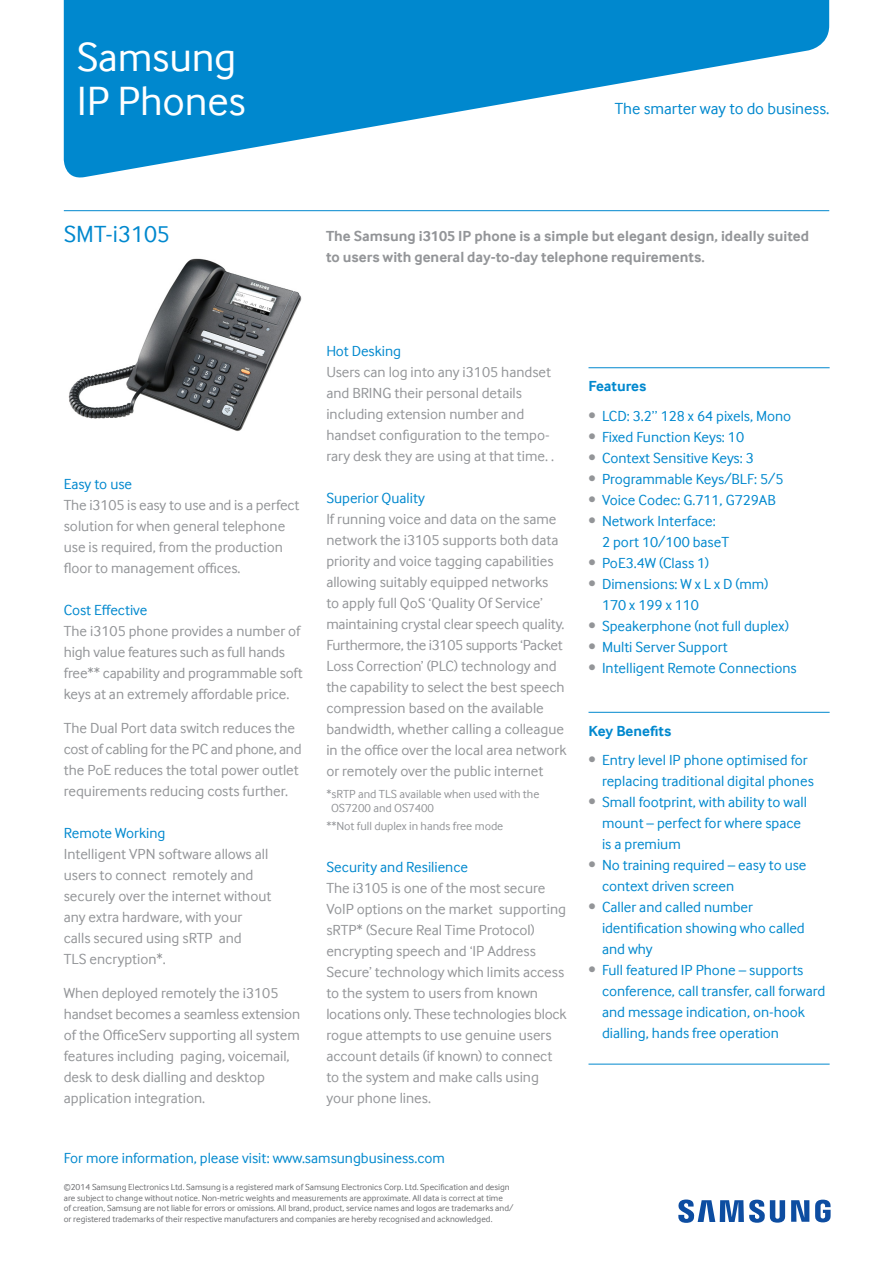
<style>
.page{position:relative;width:893px;height:1263px;background:#fff}
.page>*{position:absolute;margin:0;border:0;box-sizing:border-box;transform-origin:0 0}
.t1{font:42px "Samsung Inter Face";letter-spacing:-.005em;color:#fff}
.t2{font:24px "Samsung Inter Face";color:#0088ce}
.t3{font:16.5px "Samsung Inter Face";color:#0088ce}
.t4{font:15px/21px "Samsung Inter Face";color:#939598}
.t5{font:15px/21px "Samsung Inter Face";color:#0088ce}
.t6{font:700 15px/21px "Samsung Inter Face";color:#939598}
.t7{font:700 15px "Samsung Inter Face";color:#0088ce}
.t8{font:12px/13.5px "Samsung Inter Face";color:#939598}
.t9{font:9px/10.5px "Samsung Inter Face";color:#6c6d70}
.s1{color:#939598}
</style>
<div class="page">
<svg style="left:678px;top:1199px;width:153px;height:24px"></svg>
<hr style="left:64px;top:210px;width:765px;height:1px;background:#0088ce">
<img style="left:68px;top:258px;width:234px;height:173px">
<svg style="left:64px;top:0;width:765px;height:178px;fill:#0088ce"></svg>
<hr style="left:588px;top:367px;width:242px;height:1px;background:#0088ce">
<hr style="left:588px;top:712px;width:242px;height:1px;background:#0088ce">
<hr style="left:588px;top:1064px;width:242px;height:1px;background:#0088ce">
<p class="t1" style="left:77px;top:33px;width:161px">Samsung</p>
<p class="t1" style="left:77px;top:77px;width:171px">IP Phones</p>
<p class="t3" style="left:615px;top:99px;width:216px">The smarter way to do business.</p>
<p class="t2" style="left:64px;top:221px;width:108px">SMT-i3105</p>
<p class="t6" style="left:326px;top:226px;width:485px">The Samsung i3105 IP phone is a simple but elegant design, ideally suited to users with general day-to-day telephone requirements.</p>
<p class="t5" style="left:64px;top:474px;width:70px">Easy to use</p>
<p class="t4" style="left:64px;top:495px;width:237px">The i3105 is easy to use and is a perfect solution for when general telephone use is required, from the production floor to management offices.</p>
<p class="t5" style="left:64px;top:600px;width:85px">Cost Effective</p>
<p class="t4" style="left:64px;top:621px;width:241px">The i3105 phone provides a number of high value features such as full hands free** capability and programmable soft keys at an extremely affordable price.</p>
<p class="t4" style="left:64px;top:717px;width:239px">The Dual Port data switch reduces the cost of cabling for the PC and phone, and the PoE reduces the total power outlet requirements reducing costs further.</p>
<p class="t5" style="left:64px;top:822px;width:103px">Remote Working</p>
<p class="t4" style="left:64px;top:843px;width:209px">Intelligent VPN software allows all users to connect remotely and securely over the internet without any extra hardware, with your calls secured using sRTP and<br>TLS encryption*.</p>
<p class="t4" style="left:64px;top:982px;width:238px">When deployed remotely the i3105 handset becomes a seamless extension of the OfficeServ supporting all system features including paging, voicemail, desk to desk dialling and desktop application integration.</p>
<p class="t5" style="left:326px;top:341px;width:76px">Hot Desking</p>
<p class="t4" style="left:326px;top:362px;width:229px">Users can log into any i3105 handset and BRING their personal details including extension number and handset configuration to the tempo&shy;rary desk they are using at that time. .</p>
<p class="t5" style="left:326px;top:488px;width:100px">Superior Quality</p>
<p class="t4" style="left:326px;top:509px;width:242px">If running voice and data on the same network the i3105 supports both data priority and voice tagging capabilities allowing suitably equipped networks<br>to apply full QoS ‘Quality Of Service’ maintaining crystal clear speech quality.<br>Furthermore, the i3105 supports ‘Packet Loss Correction’ (PLC) technology and the capability to select the best speech compression based on the available bandwidth, whether calling a colleague in the office over the local area network or remotely over the public internet</p>
<p class="t8" style="left:331px;top:787px;width:210px;text-indent:-5px">*sRTP and TLS available when used with the<br>OS7200 and OS7400</p>
<p class="t8" style="left:326px;top:819px;width:178px">**Not full duplex in hands free mode</p>
<p class="t5" style="left:326px;top:856px;width:143px">Security and Resilience</p>
<p class="t4" style="left:326px;top:877px;width:242px">The i3105 is one of the most secure VoIP options on the market supporting sRTP* (Secure Real Time Protocol) encrypting speech and ‘IP Address Secure’ technology which limits access to the system to users from known locations only. These technologies block rogue attempts to use genuine users account details (if known) to connect to the system and make calls using your phone lines.</p>
<p class="t5" style="left:64px;top:1147px;width:383px">For more information, please visit: www.samsungbusiness.com</p>
<p class="t9" style="left:64px;top:1182px;width:451px">©2014 Samsung Electronics Ltd. Samsung is a registered mark of Samsung Electronics Corp. Ltd. Specification and design are subject to change without notice. Non-metric weights and measurements are approximate. All data is correct at time<br>of creation, Samsung are not liable for errors or omissions. All brand, product, service names and logos are trademarks and/ or registered trademarks of their respective manufacturers and companies are hereby recognised and acknowledged.</p>
<p class="t7" style="left:588px;top:377px;width:59px">Features</p>
<p class="t5" style="left:588px;top:405px;width:204px"><span class="s1">•</span> LCD: 3.2’’ 128 x 64 pixels, Mono</p>
<p class="t5" style="left:588px;top:426px;width:157px"><span class="s1">•</span> Fixed Function Keys: 10</p>
<p class="t5" style="left:588px;top:447px;width:167px"><span class="s1">•</span> Context Sensitive Keys: 3</p>
<p class="t5" style="left:588px;top:468px;width:196px"><span class="s1">•</span> Programmable Keys/BLF: 5/5</p>
<p class="t5" style="left:588px;top:489px;width:189px"><span class="s1">•</span> Voice Codec: G.711, G729AB</p>
<p class="t5" style="left:602px;top:510px;width:129px;text-indent:-14px"><span class="s1">•</span> Network Interface:<br>2 port 10/100 baseT</p>
<p class="t5" style="left:588px;top:552px;width:122px"><span class="s1">•</span> PoE3.4W (Class 1)</p>
<p class="t5" style="left:602px;top:573px;width:168px;text-indent:-14px"><span class="s1">•</span> Dimensions: W x L x D (mm)<br>170 x 199 x 110</p>
<p class="t5" style="left:588px;top:615px;width:202px"><span class="s1">•</span> Speakerphone (not full duplex)</p>
<p class="t5" style="left:588px;top:636px;width:141px"><span class="s1">•</span> Multi Server Support</p>
<p class="t5" style="left:588px;top:657px;width:210px"><span class="s1">•</span> Intelligent Remote Connections</p>
<p class="t7" style="left:588px;top:722px;width:84px">Key Benefits</p>
<p class="t5" style="left:602px;top:750px;width:213px;text-indent:-14px"><span class="s1">•</span> Entry level IP phone optimised for replacing traditional digital phones</p>
<p class="t5" style="left:602px;top:792px;width:206px;text-indent:-14px"><span class="s1">•</span> Small footprint, with ability to wall mount – perfect for where space is a premium</p>
<p class="t5" style="left:602px;top:855px;width:206px;text-indent:-14px"><span class="s1">•</span> No training required – easy to use context driven screen</p>
<p class="t5" style="left:602px;top:897px;width:204px;text-indent:-14px"><span class="s1">•</span> Caller and called number identification showing who called and why</p>
<p class="t5" style="left:602px;top:960px;width:225px;text-indent:-14px"><span class="s1">•</span> Full featured IP Phone – supports conference, call transfer, call forward and message indication, on-hook dialling, hands free operation</p>
</div>
